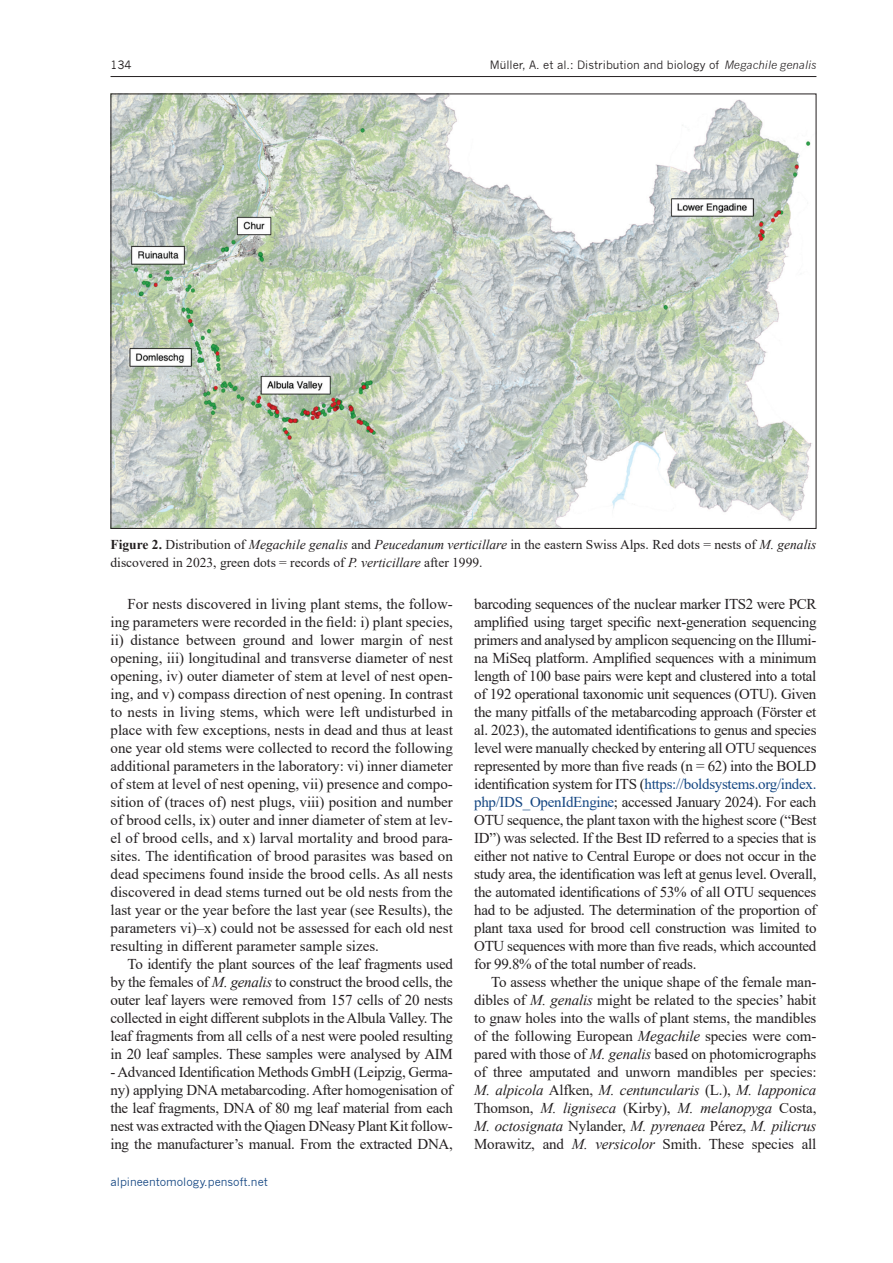
<style>
.page{position:relative;width:893px;height:1263px;background:#fff}
.page>*{position:absolute;margin:0;border:0;box-sizing:border-box;transform-origin:0 0}
.Body_text{font:15px/18px "Times New Roman";letter-spacing:-.02em;color:#231f20;text-align:justify}
.FIG_Caption{font:13.5px/18px "Times New Roman";color:#231f20}
.t1{font:11.25px "News Gothic";color:#231f20}
.t2{font:11.25px "News Gothic";color:#144682}
.s1{font-style:italic}
.s2{font-weight:700}
.s3{color:#144682}
</style>
<div class="page">
<hr style="left:111px;top:76px;width:705px;height:1px;background:#231f20">
<img style="left:113px;top:96px;width:699px;height:431px">
<p class="t1" style="left:111px;top:58px;width:23px">134</p>
<p class="t1" style="left:490px;top:58px;width:328px">Müller, A. et al.: Distribution and biology of <span class="s1">Megachile genalis</span></p>
<p class="FIG_Caption" style="left:111px;top:535px;width:707px"><span class="s2">Figure 2.</span> Distribution of <span class="s1">Megachile genalis</span> and <span class="s1">Peucedanum verticillare</span> in the eastern Swiss Alps. Red dots = nests of <span class="s1">M. genalis </span>discovered in 2023, green dots = records of <span class="s1">P. verticillare</span> after 1999.</p>
<p class="Body_text" style="left:111px;top:595px;width:344px;text-indent:17px">For nests discovered in living plant stems, the follow&shy;ing parameters were recorded in the field: i) plant species, ii) distance between ground and lower margin of nest opening, iii) longitudinal and transverse diameter of nest opening, iv) outer diameter of stem at level of nest open&shy;ing, and v) compass direction of nest opening. In contrast to nests in living stems, which were left undisturbed in place with few exceptions, nests in dead and thus at least one year old stems were collected to record the following additional parameters in the laboratory: vi) inner diameter of stem at level of nest opening, vii) presence and compo&shy;sition of (traces of) nest plugs, viii) position and number of brood cells, ix) outer and inner diameter of stem at lev&shy;el of brood cells, and x) larval mortality and brood para&shy;sites. The identification of brood parasites was based on dead specimens found inside the brood cells. As all nests discovered in dead stems turned out be old nests from the last year or the year before the last year (see Results), the parameters vi)–x) could not be assessed for each old nest resulting in different parameter sample sizes.</p>
<p class="Body_text" style="left:111px;top:955px;width:344px;text-indent:17px">To identify the plant sources of the leaf fragments used by the females of <span class="s1">M. genalis</span> to construct the brood cells, the outer leaf layers were removed from 157 cells of 20 nests collected in eight different subplots in the Albula Valley. The leaf fragments from all cells of a nest were pooled resulting in 20 leaf samples. These samples were analysed by AIM</p>
<p class="Body_text" style="left:111px;top:1063px;width:344px">- Advanced Identification Methods GmbH (Leipzig, Germa&shy;ny) applying DNA metabarcoding. After homogenisation of the leaf fragments, DNA of 80 mg leaf material from each nest was extracted with the Qiagen DNeasy Plant Kit follow&shy;ing the manufacturer’s manual. From the extracted DNA,</p>
<p class="Body_text" style="left:474px;top:595px;width:344px">barcoding sequences of the nuclear marker ITS2 were PCR amplified using target specific next-generation sequencing primers and analysed by amplicon sequencing on the Illumi&shy;na MiSeq platform. Amplified sequences with a minimum length of 100 base pairs were kept and clustered into a total of 192 operational taxonomic unit sequences (OTU). Given the many pitfalls of the metabarcoding approach (Förster et al. 2023), the automated identifications to genus and species level were manually checked by entering all OTU sequences represented by more than five reads (n = 62) into the BOLD identification system for ITS (<span class="s3">https://boldsystems.org/index. php/IDS_OpenIdEngine</span>; accessed January 2024). For each OTU sequence, the plant taxon with the highest score (“Best ID”) was selected. If the Best ID referred to a species that is either not native to Central Europe or does not occur in the study area, the identification was left at genus level. Overall, the automated identifications of 53% of all OTU sequences had to be adjusted. The determination of the proportion of plant taxa used for brood cell construction was limited to OTU sequences with more than five reads, which accounted for 99.8% of the total number of reads.</p>
<p class="Body_text" style="left:474px;top:973px;width:344px;text-indent:17px">To assess whether the unique shape of the female man&shy;dibles of <span class="s1">M. genalis</span> might be related to the species’ habit to gnaw holes into the walls of plant stems, the mandibles of the following European <span class="s1">Megachile</span> species were com&shy;pared with those of <span class="s1">M. genalis</span> based on photomicrographs of three amputated and unworn mandibles per species:<br><span class="s1">M. alpicola</span> Alfken, <span class="s1">M. centuncularis</span> (L.), <span class="s1">M. lapponica </span>Thomson, <span class="s1">M. ligniseca</span> (Kirby), <span class="s1">M. melanopyga</span> Costa, <span class="s1">M. octosignata</span> Nylander, <span class="s1">M. pyrenaea</span> Pérez, <span class="s1">M. pilicrus </span>Morawitz, and <span class="s1">M. versicolor</span> Smith. These species all</p>
<p class="t2" style="left:111px;top:1175px;width:159px">alpineentomology.pensoft.net</p>
</div>
